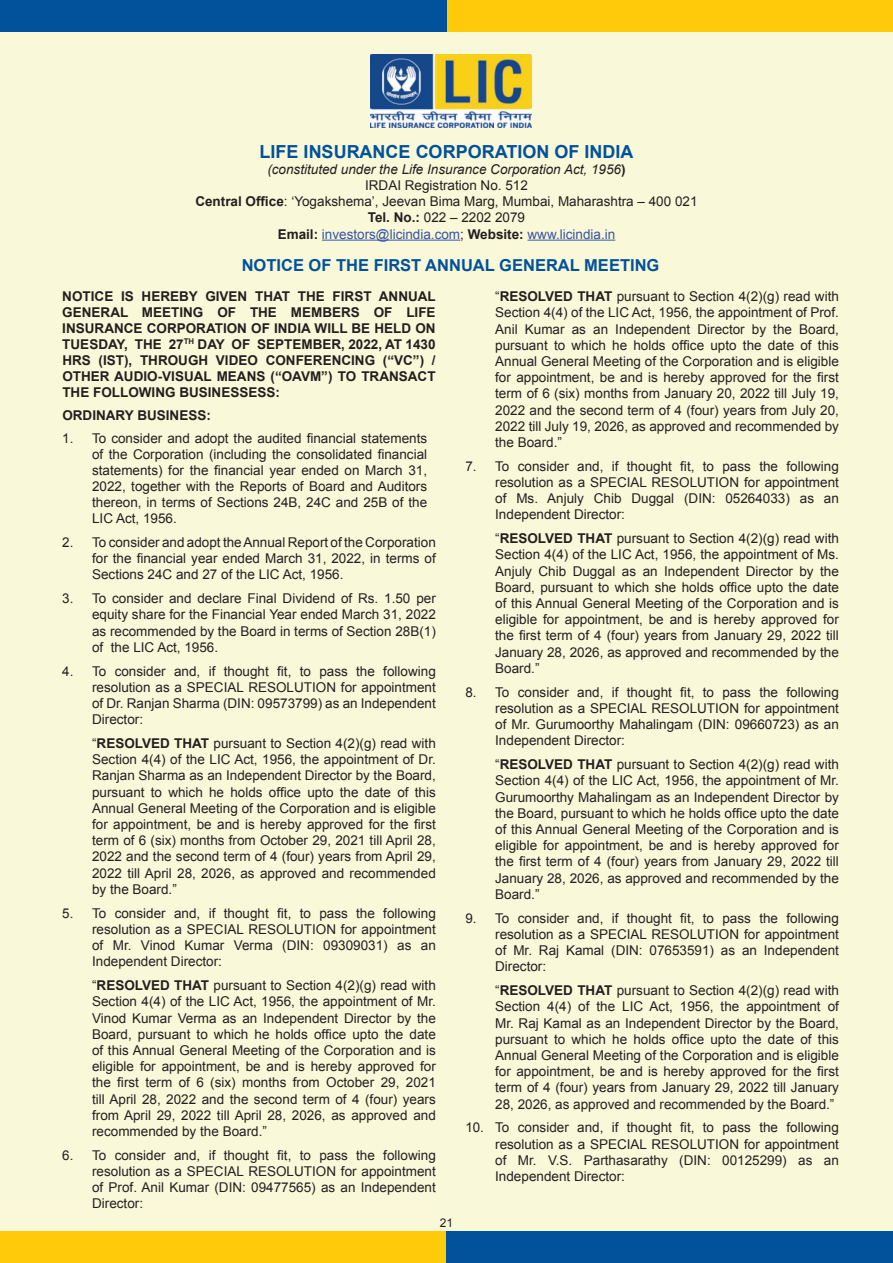
<style>
.page{position:relative;width:893px;height:1263px;background:#f9f9d9}
.page>*{position:absolute;margin:0;border:0;box-sizing:border-box;transform-origin:0 0}
.t1{font:700 18px "Arial";color:#01519b}
.t2{font:700 16.5px "Arial";color:#01519b}
.t3{font:13.5px/16.2px "Arial";color:#231f20;text-align:justify}
.t4{font:700 13.5px/15.9px "Arial";color:#231f20;text-align:justify}
.t5{font:12px "Arial";color:#231f20}
.s1{font-style:italic}
.s2{font-weight:700}
.s3{color:#3853a3}
</style>
<div class="page">
<div style="left:0;top:1231px;width:446px;height:32px;background:#feca0a"></div>
<div style="left:446px;top:1231px;width:447px;height:32px;background:#01519b"></div>
<div style="left:446px;top:0;width:447px;height:32px;background:#feca0a"></div>
<div style="left:0;top:0;width:446px;height:32px;background:#01519b"></div>
<hr style="left:322px;top:240px;width:138px;height:1px;background:#3853a3">
<hr style="left:527px;top:240px;width:88px;height:1px;background:#3853a3">
<img style="left:370px;top:54px;width:161px;height:74px">
<h1 class="t1" style="left:260px;top:139px;width:375px">LIFE INSURANCE CORPORATION OF INDIA</h1>
<p class="t3" style="left:195px;top:161px;width:504px;text-align:center"><span class="s1">(constituted under the Life Insurance Corporation Act, 1956</span><span class="s2">)<br></span>IRDAI Registration No. 512<br><span class="s2">Central Office</span>: ‘Yogakshema’, Jeevan Bima Marg, Mumbai, Maharashtra – 400 021<br><span class="s2">Tel. No.:</span> 022 – 2202 2079<br><span class="s2">Email:</span> <span class="s3">investors@licindia.com</span>; <span class="s2">Website:</span> <span class="s3">www.licindia.in</span></p>
<p class="t2" style="left:242px;top:254px;width:419px">NOTICE OF THE FIRST ANNUAL GENERAL MEETING</p>
<p class="t4" style="left:62px;top:289px;width:375px">NOTICE IS HEREBY GIVEN THAT THE FIRST ANNUAL GENERAL MEETING OF THE MEMBERS OF LIFE INSURANCE CORPORATION OF INDIA WILL BE HELD ON TUESDAY, THE 27<sup>TH</sup> DAY OF SEPTEMBER, 2022, AT 1430<br>HRS (IST), THROUGH VIDEO CONFERENCING (“VC”) / OTHER AUDIO-VISUAL MEANS (“OAVM”) TO TRANSACT THE FOLLOWING BUSINESSESS:</p>
<p class="t4" style="left:62px;top:408px;width:150px">ORDINARY BUSINESS:</p>
<p class="t3" style="left:92px;top:431px;width:337px;text-indent:-30px">1. To consider and adopt the audited financial statements of the Corporation (including the consolidated financial statements) for the financial year ended on March 31, 2022, together with the Reports of Board and Auditors thereon, in terms of Sections 24B, 24C and 25B of the LIC Act, 1956.</p>
<p class="t3" style="left:92px;top:534px;width:345px;text-indent:-30px">2. To consider and adopt the Annual Report of the Corporation for the financial year ended March 31, 2022, in terms of Sections 24C and 27 of the LIC Act, 1956.</p>
<p class="t3" style="left:92px;top:590px;width:345px;text-indent:-30px">3. To consider and declare Final Dividend of Rs. 1.50 per equity share for the Financial Year ended March 31, 2022 as recommended by the Board in terms of Section 28B(1) of the LIC Act, 1956.</p>
<p class="t3" style="left:92px;top:663px;width:345px;text-indent:-30px">4. To consider and, if thought fit, to pass the following resolution as a SPECIAL RESOLUTION for appointment of Dr. Ranjan Sharma (DIN: 09573799) as an Independent Director:</p>
<p class="t3" style="left:92px;top:735px;width:345px">“<span class="s2">RESOLVED THAT</span> pursuant to Section 4(2)(g) read with Section 4(4) of the LIC Act, 1956, the appointment of Dr.<br>Ranjan Sharma as an Independent Director by the Board, pursuant to which he holds office upto the date of this Annual General Meeting of the Corporation and is eligible for appointment, be and is hereby approved for the first term of 6 (six) months from October 29, 2021 till April 28, 2022 and the second term of 4 (four) years from April 29, 2022 till April 28, 2026, as approved and recommended by the Board.”</p>
<p class="t3" style="left:92px;top:905px;width:345px;text-indent:-30px">5. To consider and, if thought fit, to pass the following resolution as a SPECIAL RESOLUTION for appointment of Mr. Vinod Kumar Verma (DIN: 09309031) as an Independent Director:</p>
<p class="t3" style="left:92px;top:977px;width:345px">“<span class="s2">RESOLVED THAT</span> pursuant to Section 4(2)(g) read with Section 4(4) of the LIC Act, 1956, the appointment of Mr.<br>Vinod Kumar Verma as an Independent Director by the Board, pursuant to which he holds office upto the date of this Annual General Meeting of the Corporation and is eligible for appointment, be and is hereby approved for the first term of 6 (six) months from October 29, 2021 till April 28, 2022 and the second term of 4 (four) years from April 29, 2022 till April 28, 2026, as approved and recommended by the Board.”</p>
<p class="t3" style="left:92px;top:1147px;width:345px;text-indent:-30px">6. To consider and, if thought fit, to pass the following resolution as a SPECIAL RESOLUTION for appointment of Prof. Anil Kumar (DIN: 09477565) as an Independent Director:</p>
<p class="t5" style="left:440px;top:1215px;width:15px">21</p>
<p class="t3" style="left:495px;top:288px;width:345px">“<span class="s2">RESOLVED THAT</span> pursuant to Section 4(2)(g) read with Section 4(4) of the LIC Act, 1956, the appointment of Prof.<br>Anil Kumar as an Independent Director by the Board, pursuant to which he holds office upto the date of this Annual General Meeting of the Corporation and is eligible for appointment, be and is hereby approved for the first term of 6 (six) months from January 20, 2022 till July 19, 2022 and the second term of 4 (four) years from July 20, 2022 till July 19, 2026, as approved and recommended by the Board.”</p>
<p class="t3" style="left:495px;top:458px;width:345px;text-indent:-30px">7. To consider and, if thought fit, to pass the following resolution as a SPECIAL RESOLUTION for appointment of Ms. Anjuly Chib Duggal (DIN: 05264033) as an Independent Director:</p>
<p class="t3" style="left:495px;top:530px;width:345px">“<span class="s2">RESOLVED THAT</span> pursuant to Section 4(2)(g) read with Section 4(4) of the LIC Act, 1956, the appointment of Ms.<br>Anjuly Chib Duggal as an Independent Director by the Board, pursuant to which she holds office upto the date of this Annual General Meeting of the Corporation and is eligible for appointment, be and is hereby approved for the first term of 4 (four) years from January 29, 2022 till January 28, 2026, as approved and recommended by the Board.”</p>
<p class="t3" style="left:495px;top:684px;width:345px;text-indent:-30px">8. To consider and, if thought fit, to pass the following resolution as a SPECIAL RESOLUTION for appointment of Mr. Gurumoorthy Mahalingam (DIN: 09660723) as an Independent Director:</p>
<p class="t3" style="left:495px;top:756px;width:345px">“<span class="s2">RESOLVED THAT</span> pursuant to Section 4(2)(g) read with Section 4(4) of the LIC Act, 1956, the appointment of Mr.<br>Gurumoorthy Mahalingam as an Independent Director by the Board, pursuant to which he holds office upto the date of this Annual General Meeting of the Corporation and is eligible for appointment, be and is hereby approved for the first term of 4 (four) years from January 29, 2022 till January 28, 2026, as approved and recommended by the Board.”</p>
<p class="t3" style="left:495px;top:910px;width:345px;text-indent:-30px">9. To consider and, if thought fit, to pass the following resolution as a SPECIAL RESOLUTION for appointment of Mr. Raj Kamal (DIN: 07653591) as an Independent Director:</p>
<p class="t3" style="left:495px;top:982px;width:345px">“<span class="s2">RESOLVED THAT</span> pursuant to Section 4(2)(g) read with Section 4(4) of the LIC Act, 1956, the appointment of Mr. Raj Kamal as an Independent Director by the Board, pursuant to which he holds office upto the date of this Annual General Meeting of the Corporation and is eligible for appointment, be and is hereby approved for the first term of 4 (four) years from January 29, 2022 till January 28, 2026, as approved and recommended by the Board.”</p>
<p class="t3" style="left:495px;top:1120px;width:345px;text-indent:-30px">10. To consider and, if thought fit, to pass the following resolution as a SPECIAL RESOLUTION for appointment of Mr. V.S. Parthasarathy (DIN: 00125299) as an Independent Director:</p>
</div>
